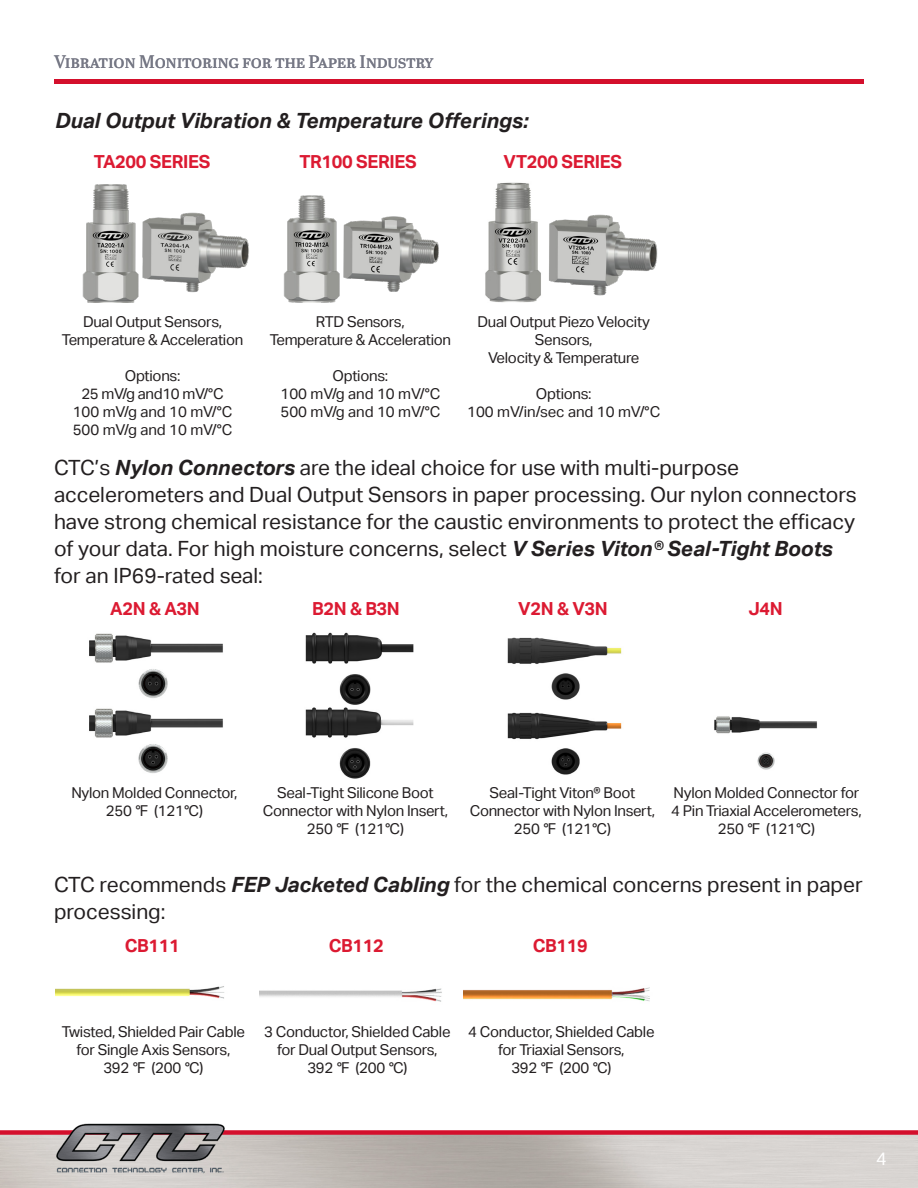
<style>
.page{position:relative;width:918px;height:1188px;background:#fff}
.page>*{position:absolute;margin:0;border:0;box-sizing:border-box;transform-origin:0 0}
.Section_Heading{font:21px/27px "Aktiv Grotesk";color:#231f20}
.Section_Heading-2{font:italic 700 21px "Aktiv Grotesk";color:#231f20}
.t1{font:700 18px "Aktiv Grotesk";letter-spacing:-.02em;color:#dc1a32}
.Top_of_Page{font:18px "Abril Text";letter-spacing:-.015em;color:#767885}
.t2{font:18px "Aktiv Grotesk";color:#fff}
.t3{font:15px/18px "Aktiv Grotesk";letter-spacing:-.02em;color:#231f20;text-align:center}
.t4{font:15px/18px "Aktiv Grotesk";color:#231f20;text-align:center}
.s1{font-weight:700;font-style:italic}
.s2{font-style:italic}
</style>
<div class="page">
<div style="left:0;top:1130px;width:918px;height:5px;background:#d40f2c"></div>
<img style="left:54px;top:1123px;width:172px;height:65px">
<div style="left:54px;top:79px;width:810px;height:5px;background:#d40f2c"></div>
<img style="left:82px;top:184px;width:55px;height:119px">
<img style="left:137px;top:212px;width:112px;height:86px">
<img style="left:485px;top:182px;width:56px;height:121px">
<img style="left:549px;top:214px;width:109px;height:82px">
<img style="left:283px;top:195px;width:55px;height:108px">
<img style="left:338px;top:216px;width:101px;height:82px">
<img style="left:89px;top:633px;width:134px;height:140px">
<img style="left:305px;top:632px;width:109px;height:147px">
<img style="left:507px;top:637px;width:115px;height:138px">
<img style="left:714px;top:716px;width:103px;height:54px">
<img style="left:260px;top:988px;width:182px;height:14px">
<img style="left:464px;top:987px;width:186px;height:14px">
<img style="left:56px;top:986px;width:168px;height:13px">
<p class="Top_of_Page" style="left:54px;top:49px;width:381px">Vibration Monitoring for the Paper Industry</p>
<p class="Section_Heading-2" style="left:55px;top:108px;width:475px">Dual Output Vibration &amp; Temperature Offerings:</p>
<p class="t1" style="left:94px;top:151px;width:118px">TA200 SERIES</p>
<p class="t1" style="left:299px;top:151px;width:119px">TR100 SERIES</p>
<p class="t1" style="left:503px;top:151px;width:120px">VT200 SERIES</p>
<p class="t3" style="left:83px;top:312px;width:141px">Dual Output Sensors,</p>
<p class="t3" style="left:62px;top:330px;width:183px">Temperature &amp; Acceleration</p>
<p class="t3" style="left:81px;top:366px;width:144px">Options:<br>25 mV/g and10 mV/°C</p>
<p class="t4" style="left:73px;top:402px;width:161px">100 mV/g and 10 mV/°C</p>
<p class="t4" style="left:73px;top:420px;width:161px">500 mV/g and 10 mV/°C</p>
<p class="t3" style="left:316px;top:312px;width:90px">RTD Sensors,</p>
<p class="t3" style="left:270px;top:330px;width:183px">Temperature &amp; Acceleration</p>
<p class="t4" style="left:280px;top:366px;width:161px">Options:<br>100 mV/g and 10 mV/°C</p>
<p class="t4" style="left:280px;top:402px;width:161px">500 mV/g and 10 mV/°C</p>
<p class="t3" style="left:477px;top:312px;width:174px">Dual Output Piezo Velocity<br>Sensors,</p>
<p class="t3" style="left:488px;top:348px;width:153px">Velocity &amp; Temperature</p>
<p class="t4" style="left:467px;top:384px;width:195px">Options:<br>100 mV/in/sec and 10 mV/°C</p>
<p class="Section_Heading" style="left:54px;top:455px;width:804px">CTC’s <span class="s1">Nylon Connectors</span> are the ideal choice for use with multi-purpose accelerometers and Dual Output Sensors in paper processing. Our nylon connectors have strong chemical resistance for the caustic environments to protect the efficacy of your data. For high moisture concerns, select <span class="s1">V Series Viton® Seal-Tight Boots </span>for an IP69-rated seal:</p>
<p class="t1" style="left:110px;top:598px;width:91px">A2N &amp; A3N</p>
<p class="t1" style="left:312px;top:598px;width:89px">B2N &amp; B3N</p>
<p class="t1" style="left:518px;top:598px;width:91px">V2N &amp; V3N</p>
<p class="t1" style="left:748px;top:598px;width:36px">J4N</p>
<p class="t3" style="left:71px;top:784px;width:168px">Nylon Molded Connector,</p>
<p class="t3" style="left:106px;top:802px;width:99px">250 <span class="s2">°</span>F (121<span class="s2">°</span>C)</p>
<p class="t3" style="left:263px;top:784px;width:187px">Seal-Tight Silicone Boot<br>Connector with Nylon Insert,</p>
<p class="t3" style="left:307px;top:820px;width:99px">250 <span class="s2">°</span>F (121<span class="s2">°</span>C)</p>
<p class="t3" style="left:470px;top:784px;width:187px">Seal-Tight Viton® Boot<br>Connector with Nylon Insert,</p>
<p class="t3" style="left:514px;top:820px;width:99px">250 <span class="s2">°</span>F (121<span class="s2">°</span>C)</p>
<p class="t3" style="left:671px;top:784px;width:192px;text-align:left">Nylon Molded Connector for<br>4 Pin Triaxial Accelerometers,</p>
<p class="t3" style="left:718px;top:820px;width:99px">250 <span class="s2">°</span>F (121<span class="s2">°</span>C)</p>
<p class="Section_Heading" style="left:54px;top:871px;width:810px">CTC recommends <span class="s1">FEP Jacketed Cabling</span> for the chemical concerns present in paper processing:</p>
<p class="t1" style="left:125px;top:935px;width:57px">CB111</p>
<p class="t1" style="left:329px;top:935px;width:57px">CB112</p>
<p class="t1" style="left:533px;top:935px;width:57px">CB119</p>
<p class="t3" style="left:62px;top:1023px;width:185px">Twisted, Shielded Pair Cable for Single Axis Sensors,<br>392 <span class="s2">°</span>F (200 <span class="s2">°</span>C)</p>
<p class="t3" style="left:264px;top:1023px;width:188px">3 Conductor, Shielded Cable for Dual Output Sensors,<br>392 <span class="s2">°</span>F (200 <span class="s2">°</span>C)</p>
<p class="t3" style="left:468px;top:1023px;width:188px">4 Conductor, Shielded Cable for Triaxial Sensors,<br>392 <span class="s2">°</span>F (200 <span class="s2">°</span>C)</p>
<p class="t2" style="left:876px;top:1148px;width:12px">4</p>
</div>
